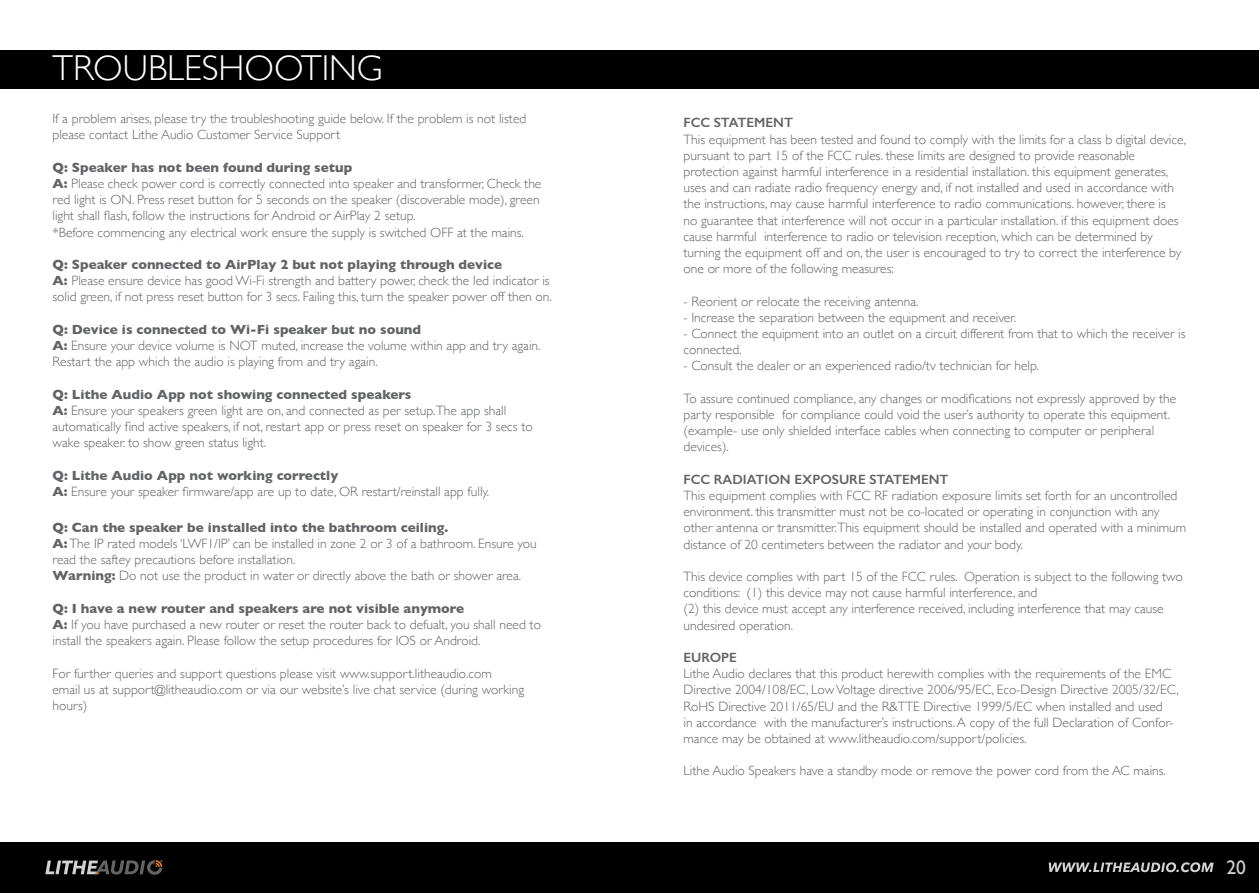
<style>
.page{position:relative;width:1259px;height:893px;background:#fff}
.page>*{position:absolute;margin:0;border:0;box-sizing:border-box;transform-origin:0 0}
.t1{font:300 36px "Gill Sans";color:#fff}
.t2{font:19.5px "Gill Sans";color:#d1d3d4}
.t3{font:300 13.5px/16.2px "Gill Sans";color:#616366}
.t4{font:600 13.5px "Gill Sans";color:#616366}
.s1{font-weight:700}
</style>
<div class="page">
<div style="left:0;top:842px;width:1259px;height:51px;background:#000"></div>
<div style="left:0;top:50px;width:1259px;height:38px;background:#000"></div>
<svg style="left:45px;top:860px;width:117px;height:15px"></svg>
<svg style="left:1048px;top:862px;width:165px;height:10px"></svg>
<h1 class="t1" style="left:52px;top:40px;width:332px">TROUBLESHOOTING</h1>
<p class="t3" style="left:52px;top:110px;width:475px">If a problem arises, please try the troubleshooting guide below. If the problem is not listed please contact Lithe Audio Customer Service Support</p>
<p class="t3" style="left:52px;top:159px;width:490px"><span class="s1">Q: Speaker has not been found during setup<br>A:</span> Please check power cord is correctly connected into speaker and transformer, Check the red light is ON. Press reset button for 5 seconds on the speaker (discoverable mode), green light shall flash, follow the instructions for Android or AirPlay 2 setup.<br>*Before commencing any electrical work ensure the supply is switched OFF at the mains.</p>
<p class="t3" style="left:52px;top:256px;width:501px"><span class="s1">Q: Speaker connected to AirPlay 2 but not playing through device<br>A:</span> Please ensure device has good Wi-Fi strength and battery power, check the led indicator is solid green, if not press reset button for 3 secs. Failing this, turn the speaker power off then on.</p>
<p class="t3" style="left:52px;top:321px;width:489px"><span class="s1">Q: Device is connected to Wi-Fi speaker but no sound<br>A:</span> Ensure your device volume is NOT muted, increase the volume within app and try again.<br>Restart the app which the audio is playing from and try again.</p>
<p class="t3" style="left:52px;top:385px;width:482px"><span class="s1">Q: Lithe Audio App not showing connected speakers<br>A:</span> Ensure your speakers green light are on, and connected as per setup.The app shall automatically find active speakers, if not, restart app or press reset on speaker for 3 secs to wake speaker. to show green status light.</p>
<p class="t3" style="left:52px;top:466px;width:438px"><span class="s1">Q: Lithe Audio App not working correctly<br>A:</span> Ensure your speaker firmware/app are up to date, OR restart/reinstall app fully.</p>
<p class="t3" style="left:52px;top:519px;width:486px"><span class="s1">Q: Can the speaker be installed into the bathroom ceiling.<br>A:</span> The IP rated models ‘LWF1/IP’ can be installed in zone 2 or 3 of a bathroom. Ensure you read the saftey precautions before installation.<br><span class="s1">Warning:</span> Do not use the product in water or directly above the bath or shower area.</p>
<p class="t3" style="left:52px;top:600px;width:490px"><span class="s1">Q: I have a new router and speakers are not visible anymore<br>A:</span> If you have purchased a new router or reset the router back to defualt, you shall need to install the speakers again. Please follow the setup procedures for IOS or Android.</p>
<p class="t3" style="left:52px;top:664px;width:473px">For further queries and support questions please visit www.support.litheaudio.com<br>email us at support@litheaudio.com or via our website’s live chat service (during working hours)</p>
<p class="t4" style="left:683px;top:115px;width:111px">FCC STATEMENT</p>
<p class="t3" style="left:683px;top:130px;width:504px">This equipment has been tested and found to comply with the limits for a class b digital device, pursuant to part 15 of the FCC rules. these limits are designed to provide reasonable protection against harmful interference in a residential installation. this equipment generates, uses and can radiate radio frequency energy and, if not installed and used in accordance with the instructions, may cause harmful interference to radio communications. however, there is<br>no guarantee that interference will not occur in a particular installation. if this equipment does cause harmful interference to radio or television reception, which can be determined by turning the equipment off and on, the user is encouraged to try to correct the interference by one or more of the following measures:</p>
<p class="t3" style="left:683px;top:292px;width:237px">- Reorient or relocate the receiving antenna.</p>
<p class="t3" style="left:683px;top:309px;width:334px">- Increase the separation between the equipment and receiver.</p>
<p class="t3" style="left:683px;top:325px;width:503px">- Connect the equipment into an outlet on a circuit different from that to which the receiver is connected.</p>
<p class="t3" style="left:683px;top:357px;width:357px">- Consult the dealer or an experienced radio/tv technician for help.</p>
<p class="t3" style="left:683px;top:390px;width:494px">To assure continued compliance, any changes or modifications not expressly approved by the party responsible for compliance could void the user’s authority to operate this equipment. (example- use only shielded interface cables when connecting to computer or peripheral devices).</p>
<p class="t4" style="left:683px;top:471px;width:266px">FCC RADIATION EXPOSURE STATEMENT</p>
<p class="t3" style="left:683px;top:487px;width:504px">This equipment complies with FCC RF radiation exposure limits set forth for an uncontrolled environment. this transmitter must not be co-located or operating in conjunction with any other antenna or transmitter.This equipment should be installed and operated with a minimum distance of 20 centimeters between the radiator and your body.</p>
<p class="t3" style="left:683px;top:568px;width:501px">This device complies with part 15 of the FCC rules. Operation is subject to the following two conditions: (1) this device may not cause harmful interference, and<br>(2) this device must accept any interference received, including interference that may cause undesired operation.</p>
<p class="t4" style="left:683px;top:649px;width:55px">EUROPE</p>
<p class="t3" style="left:683px;top:665px;width:497px">Lithe Audio declares that this product herewith complies with the requirements of the EMC Directive 2004/108/EC, Low Voltage directive 2006/95/EC, Eco-Design Directive 2005/32/EC, RoHS Directive 2011/65/EU and the R&amp;TTE Directive 1999/5/EC when installed and used<br>in accordance with the manufacturer’s instructions. A copy of the full Declaration of Confor&shy;mance may be obtained at www.litheaudio.com/support/policies.</p>
<p class="t3" style="left:683px;top:762px;width:484px">Lithe Audio Speakers have a standby mode or remove the power cord from the AC mains.</p>
<h2 class="t2" style="left:1226px;top:856px;width:21px">20</h2>
</div>
